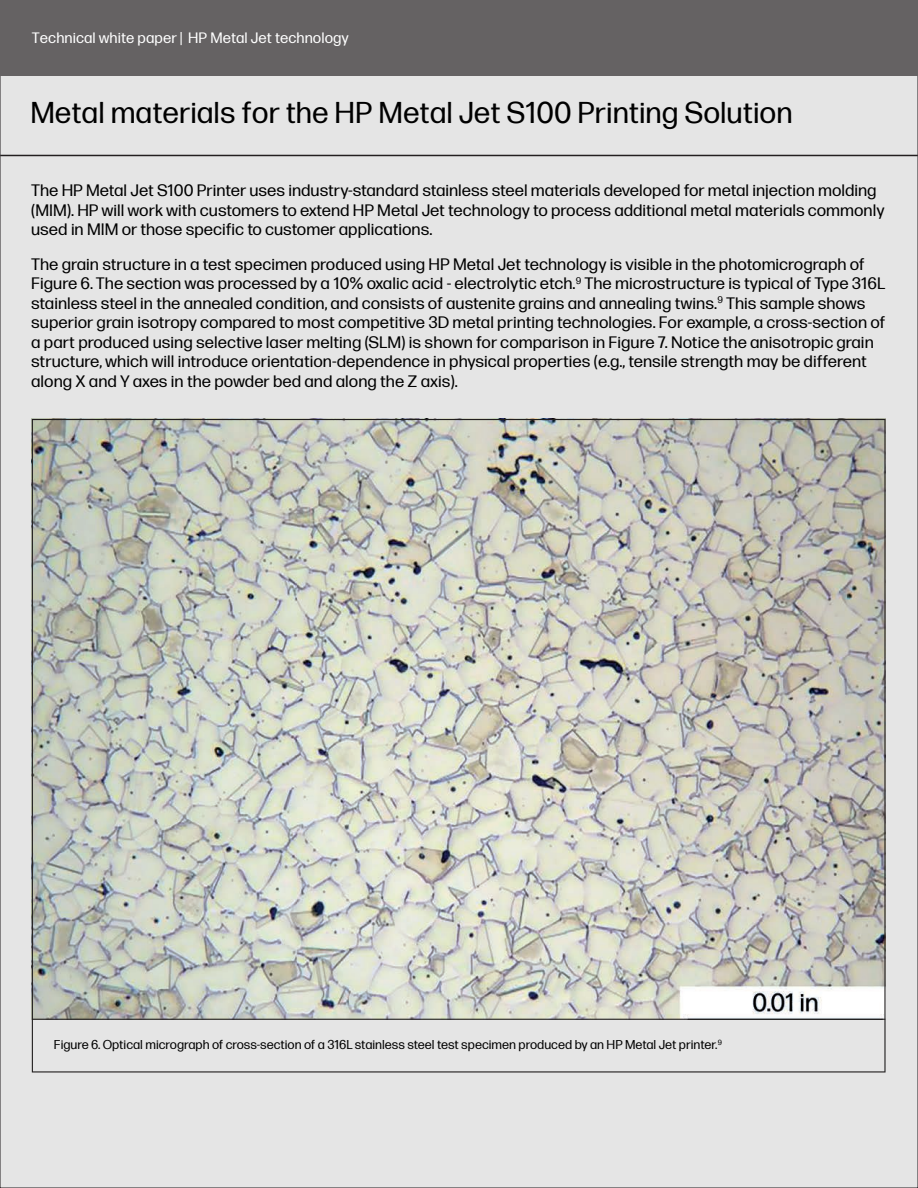
<style>
.page{position:relative;width:918px;height:1188px;background:#e5e5e5}
.page>*{position:absolute;margin:0;border:0;box-sizing:border-box;transform-origin:0 0}
.t1{font:30px "Forma DJR Micro";color:#000}
.t2{font:16.5px/19.5px "Forma DJR Micro";color:#000}
.t3{font:15px "Forma DJR Micro";letter-spacing:.005em;color:#fff}
.t4{font:12.75px "Forma DJR Micro";color:#000}
</style>
<div class="page">
<hr style="left:0;top:155px;width:918px;height:1px;background:#231f20">
<img style="left:32px;top:419px;width:854px;height:654px">
<hr style="left:32px;top:1019px;width:853px;height:1px;background:#221f1f">
<div style="left:0;top:0;width:918px;height:75px;background:#656263"></div>
<p class="t3" style="left:32px;top:27px;width:318px">Technical white paper | HP Metal Jet technology</p>
<h1 class="t1" style="left:30px;top:91px;width:764px">Metal materials for the HP Metal Jet S100 Printing Solution</h1>
<p class="t2" style="left:31px;top:180px;width:855px">The HP Metal Jet S100 Printer uses industry-standard stainless steel materials developed for metal injection molding (MIM). HP will work with customers to extend HP Metal Jet technology to process additional metal materials commonly used in MIM or those specific to customer applications.</p>
<p class="t2" style="left:31px;top:253px;width:856px">The grain structure in a test specimen produced using HP Metal Jet technology is visible in the photomicrograph of Figure 6. The section was processed by a 10% oxalic acid - electrolytic etch.<sup>9</sup> The microstructure is typical of Type 316L stainless steel in the annealed condition, and consists of austenite grains and annealing twins.<sup>9</sup> This sample shows superior grain isotropy compared to most competitive 3D metal printing technologies. For example, a cross-section of a part produced using selective laser melting (SLM) is shown for comparison in Figure 7. Notice the anisotropic grain structure, which will introduce orientation-dependence in physical properties (e.g., tensile strength may be different along X and Y axes in the powder bed and along the Z axis).</p>
<p class="t4" style="left:54px;top:1035px;width:670px">Figure 6. Optical micrograph of cross-section of a 316L stainless steel test specimen produced by an HP Metal Jet printer.<sup>9</sup></p>
</div>
